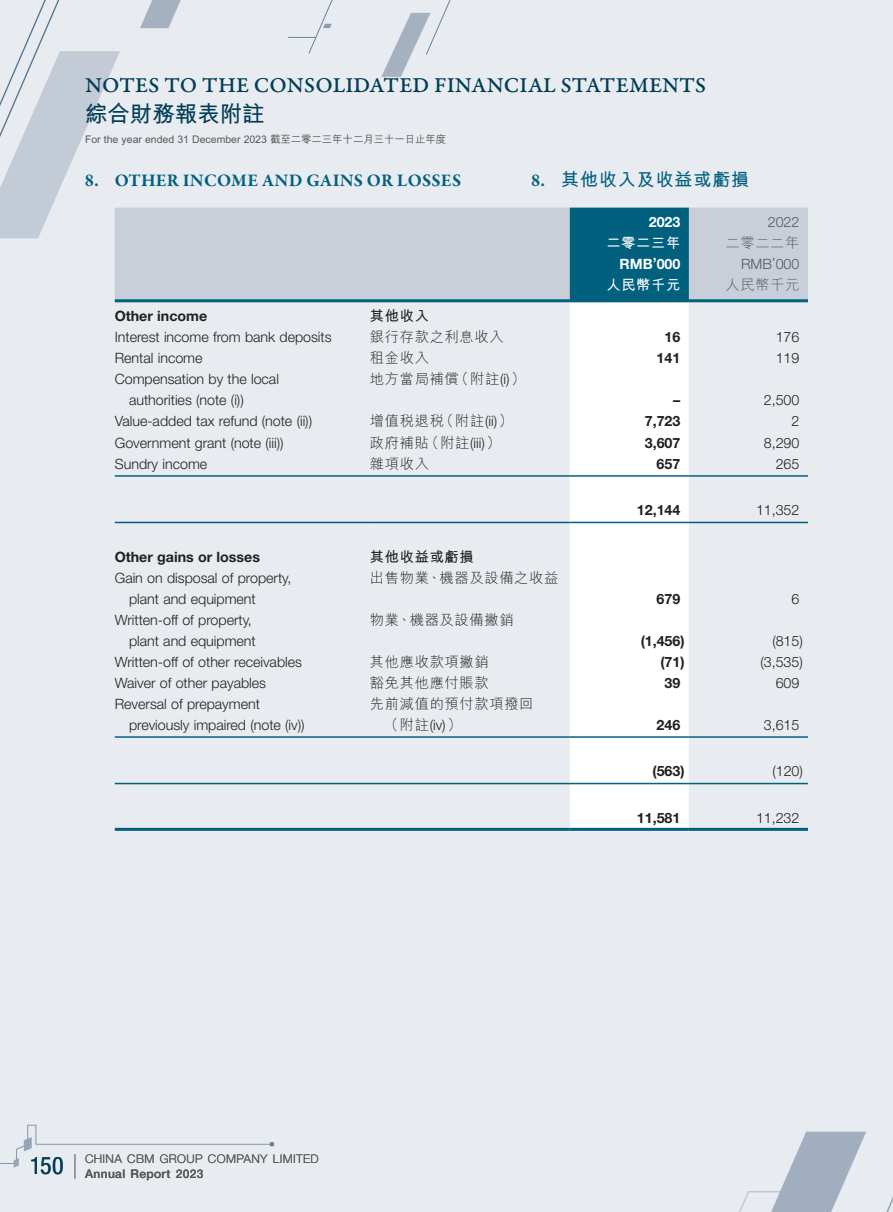
<style>
.page{position:relative;width:893px;height:1212px;background:#e8ebf0}
.page>*{position:absolute;margin:0;border:0;box-sizing:border-box;transform-origin:0 0}
.t1{font:condensed 24px "Helvetica Neue LT Std";color:#013e55}
.t2{font:22.5px "Garamond Premr Pro Med Capt";color:#013e55}
.t3{font:700 22.5px "M Hei HK";color:#013e55}
.t4{font:700 18px "Garamond Premr Pro";letter-spacing:.01em;color:#02607f}
.t5{font:700 18px "M Hei HK";letter-spacing:.05em;color:#02607f}
.t6{font:300 14.25px/21px "Helvetica Neue LT Std";color:#231f20}
.t7{font:300 14.25px/21px "M Hei HK";letter-spacing:.05em;color:#231f20}
.t8{font:700 14.25px "Helvetica Neue LT Std";color:#231f20}
.t9{font:700 14.25px "Helvetica Neue LT Std";color:#fff}
.t10{font:300 14.25px "Helvetica Neue LT Std";color:#57585a}
.t11{font:700 14.25px "M Hei HK";letter-spacing:.05em;color:#231f20}
.t12{font:700 14.25px "M Hei HK";letter-spacing:.05em;color:#fff}
.t13{font:300 14.25px "M Hei HK";letter-spacing:.05em;color:#57585a}
.t14{font:300 12px "Helvetica Neue LT Std";letter-spacing:.025em;color:#57585a}
.t15{font:500 12px "Helvetica Neue LT Std";letter-spacing:.03em;color:#57585a}
.t16{font:500 10.5px "M Hei HK";color:#57585a}
.s1{font-family:"Garamond Premr Pro"}
.s2{font-family:"Helvetica Neue LT Std"}
</style>
<div class="page">
<svg style="left:75px;top:1154px;width:1px;height:25px"></svg>
<div style="left:115px;top:208px;width:693px;height:91px;background:#c8cfd9"></div>
<div style="left:570px;top:208px;width:119px;height:91px;background:#02607f"></div>
<svg style="left:570px;top:302px;width:119px;height:526px"></svg>
<hr style="left:115px;top:299px;width:255px;height:3px;background:#02607f">
<hr style="left:370px;top:299px;width:200px;height:3px;background:#02607f">
<hr style="left:570px;top:299px;width:119px;height:3px;background:#02607f">
<hr style="left:689px;top:299px;width:119px;height:3px;background:#02607f">
<hr style="left:115px;top:475px;width:255px;height:2px;background:#02607f">
<hr style="left:370px;top:475px;width:200px;height:2px;background:#02607f">
<hr style="left:570px;top:475px;width:119px;height:2px;background:#02607f">
<hr style="left:689px;top:475px;width:119px;height:2px;background:#02607f">
<hr style="left:115px;top:522px;width:255px;height:1px;background:#02607f">
<hr style="left:370px;top:522px;width:200px;height:1px;background:#02607f">
<hr style="left:570px;top:522px;width:119px;height:1px;background:#02607f">
<hr style="left:689px;top:522px;width:119px;height:1px;background:#02607f">
<hr style="left:115px;top:736px;width:255px;height:2px;background:#02607f">
<hr style="left:370px;top:736px;width:200px;height:2px;background:#02607f">
<hr style="left:570px;top:736px;width:119px;height:2px;background:#02607f">
<hr style="left:689px;top:736px;width:119px;height:2px;background:#02607f">
<hr style="left:115px;top:783px;width:255px;height:1px;background:#02607f">
<hr style="left:370px;top:783px;width:200px;height:1px;background:#02607f">
<hr style="left:570px;top:783px;width:119px;height:1px;background:#02607f">
<hr style="left:689px;top:783px;width:119px;height:1px;background:#02607f">
<hr style="left:115px;top:828px;width:255px;height:3px;background:#02607f">
<hr style="left:370px;top:828px;width:200px;height:3px;background:#02607f">
<hr style="left:570px;top:828px;width:119px;height:3px;background:#02607f">
<hr style="left:689px;top:828px;width:119px;height:3px;background:#02607f">
<h2 class="t2" style="left:85px;top:72px;width:622px">NOTES TO THE CONSOLIDATED FINANCIAL STATEMENTS</h2>
<h2 class="t3" style="left:85px;top:97px;width:181px">綜合財務報表附註</h2>
<p class="t16" style="left:85px;top:131px;width:363px">For the year ended 31 December 2023 截至二零二三年十二月三十一日止年度</p>
<p class="t4" style="left:85px;top:169px;width:378px">8. OTHER INCOME AND GAINS OR LOSSES</p>
<p class="t5" style="left:531px;top:166px;width:219px"><span class="s1">8.</span> 其他收入及收益或虧損</p>
<p class="t9" style="left:649px;top:213px;width:33px">2023</p>
<p class="t10" style="left:768px;top:213px;width:33px">2022</p>
<p class="t12" style="left:606px;top:232px;width:75px">二零二三年</p>
<p class="t13" style="left:725px;top:235px;width:75px">二零二二年</p>
<p class="t9" style="left:620px;top:255px;width:62px">RMB’000</p>
<p class="t10" style="left:741px;top:255px;width:60px">RMB’000</p>
<p class="t12" style="left:606px;top:274px;width:75px">人民幣千元</p>
<p class="t13" style="left:725px;top:277px;width:75px">人民幣千元</p>
<p class="t8" style="left:115px;top:308px;width:94px">Other income</p>
<p class="t11" style="left:370px;top:306px;width:61px">其他收入</p>
<p class="t6" style="left:115px;top:327px;width:218px">Interest income from bank deposits</p>
<p class="t7" style="left:370px;top:326px;width:135px">銀行存款之利息收入</p>
<p class="t8" style="left:664px;top:329px;width:17px">16</p>
<p class="t6" style="left:776px;top:327px;width:25px">176</p>
<p class="t6" style="left:115px;top:348px;width:89px">Rental income</p>
<p class="t7" style="left:370px;top:347px;width:61px">租金收入</p>
<p class="t8" style="left:657px;top:350px;width:25px">141</p>
<p class="t6" style="left:776px;top:348px;width:25px">119</p>
<p class="t6" style="left:129px;top:369px;width:151px;text-indent:-14px">Compensation by the local authorities (note (i))</p>
<p class="t7" style="left:370px;top:368px;width:157px">地方當局補償（附註<span class="s2">(i)</span>）</p>
<p class="t8" style="left:673px;top:392px;width:9px">–</p>
<p class="t6" style="left:764px;top:390px;width:37px">2,500</p>
<p class="t6" style="left:115px;top:411px;width:199px">Value-added tax refund (note (ii))</p>
<p class="t7" style="left:370px;top:410px;width:145px">增值稅退稅（附註<span class="s2">(ii)</span>）</p>
<p class="t8" style="left:645px;top:413px;width:37px">7,723</p>
<p class="t6" style="left:791px;top:411px;width:9px">2</p>
<p class="t6" style="left:115px;top:432px;width:170px">Government grant (note (iii))</p>
<p class="t7" style="left:370px;top:431px;width:132px">政府補貼（附註<span class="s2">(iii)</span>）</p>
<p class="t8" style="left:645px;top:434px;width:37px">3,607</p>
<p class="t6" style="left:764px;top:432px;width:37px">8,290</p>
<p class="t6" style="left:115px;top:453px;width:94px">Sundry income</p>
<p class="t7" style="left:370px;top:453px;width:61px">雜項收入</p>
<p class="t8" style="left:657px;top:455px;width:25px">657</p>
<p class="t6" style="left:776px;top:453px;width:25px">265</p>
<p class="t8" style="left:637px;top:501px;width:45px">12,144</p>
<p class="t6" style="left:756px;top:499px;width:45px">11,352</p>
<p class="t8" style="left:115px;top:548px;width:147px">Other gains or losses</p>
<p class="t11" style="left:370px;top:546px;width:105px">其他收益或虧損</p>
<p class="t6" style="left:129px;top:567px;width:164px;text-indent:-14px">Gain on disposal of property, plant and equipment</p>
<p class="t7" style="left:370px;top:567px;width:190px">出售物業、機器及設備之收益</p>
<p class="t8" style="left:657px;top:590px;width:25px">679</p>
<p class="t6" style="left:791px;top:588px;width:9px">6</p>
<p class="t6" style="left:115px;top:609px;width:142px;text-align:right">Written-off of property, plant and equipment</p>
<p class="t7" style="left:370px;top:609px;width:145px">物業、機器及設備撇銷</p>
<p class="t8" style="left:641px;top:632px;width:45px">(1,456)</p>
<p class="t6" style="left:772px;top:630px;width:32px">(815)</p>
<p class="t6" style="left:115px;top:651px;width:189px">Written-off of other receivables</p>
<p class="t7" style="left:370px;top:651px;width:120px">其他應收款項撇銷</p>
<p class="t8" style="left:660px;top:653px;width:26px">(71)</p>
<p class="t6" style="left:760px;top:651px;width:44px">(3,535)</p>
<p class="t6" style="left:115px;top:672px;width:153px">Waiver of other payables</p>
<p class="t7" style="left:370px;top:672px;width:120px">豁免其他應付賬款</p>
<p class="t8" style="left:664px;top:674px;width:17px">39</p>
<p class="t6" style="left:776px;top:672px;width:25px">609</p>
<p class="t6" style="left:129px;top:693px;width:177px;text-indent:-14px">Reversal of prepayment previously impaired (note (iv))</p>
<p class="t7" style="left:384px;top:693px;width:151px;text-indent:-14px">先前減值的預付款項撥回（附註<span class="s2">(iv)</span>）</p>
<p class="t8" style="left:657px;top:716px;width:25px">246</p>
<p class="t6" style="left:764px;top:714px;width:37px">3,615</p>
<p class="t8" style="left:652px;top:762px;width:34px">(563)</p>
<p class="t6" style="left:772px;top:760px;width:32px">(120)</p>
<p class="t8" style="left:637px;top:809px;width:45px">11,581</p>
<p class="t6" style="left:756px;top:807px;width:45px">11,232</p>
<h1 class="t1" style="left:30px;top:1152px;width:35px">150</h1>
<p class="t14" style="left:85px;top:1151px;width:235px">CHINA CBM GROUP COMPANY LIMITED</p>
<p class="t15" style="left:85px;top:1167px;width:120px">Annual Report 2023</p>
</div>
